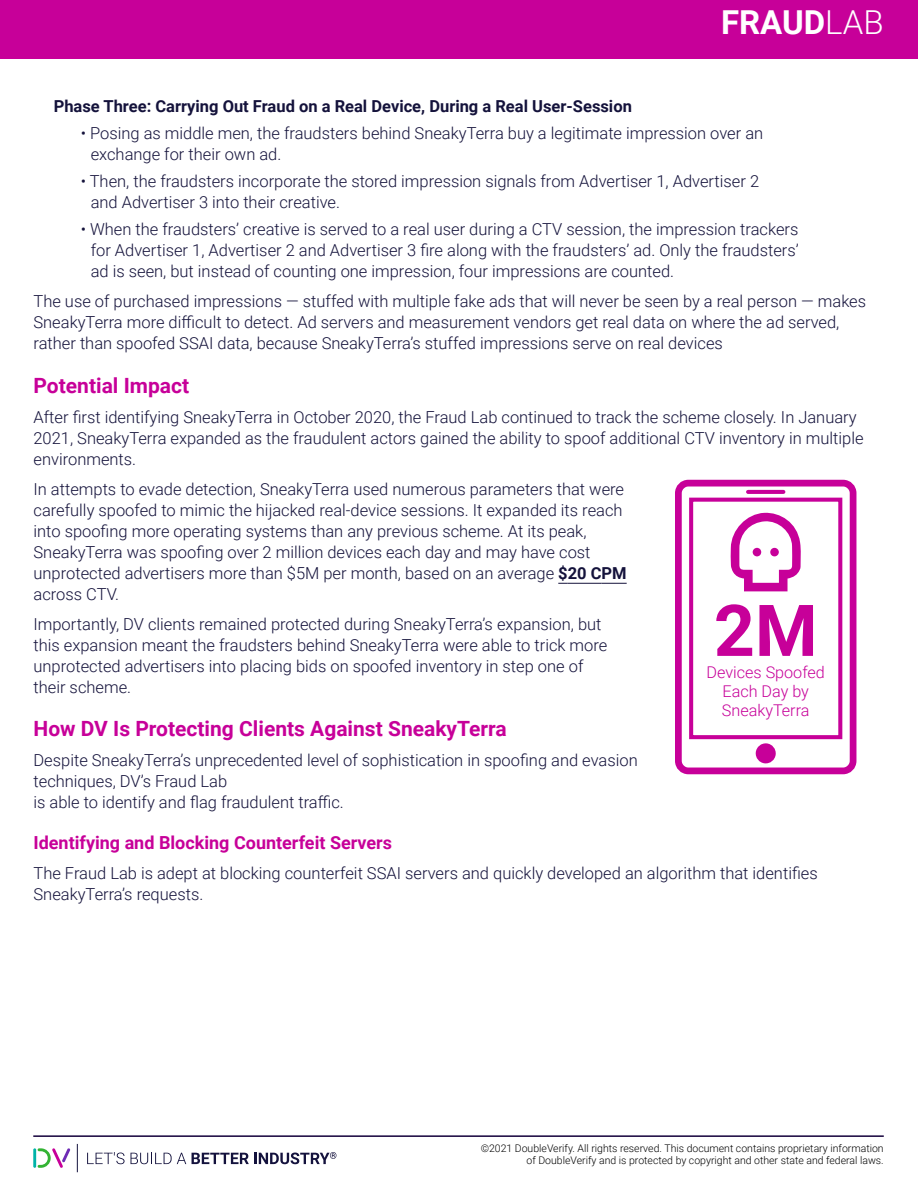
<style>
.page{position:relative;width:918px;height:1188px;background:#fff}
.page>*{position:absolute;margin:0;border:0;box-sizing:border-box;transform-origin:0 0}
.t1{font:700 71.55px "Roboto";color:#c70099}
.t2{font:700 33px "Roboto";color:#fff}
.t3{font:700 21px "Roboto";color:#c70099}
.t4{font:700 18px "Roboto";color:#c70099}
.t5{font:300 16.5px/21px "Roboto";color:#14123b}
.t6{font:700 16.5px "Roboto";color:#14123b}
.t7{font:300 16.2px/19.5px "Roboto";color:#c70099}
.t8{font:300 10.5px/12.6px "Roboto";color:#000;text-align:right}
.s1{font-weight:300}
.s2{font-weight:700}
</style>
<div class="page">
<hr style="left:33px;top:1135px;width:851px;height:2px;background:#14003b">
<svg style="left:87px;top:1152px;width:38px;height:12px"></svg>
<svg style="left:131px;top:1153px;width:55px;height:11px"></svg>
<svg style="left:192px;top:1152px;width:144px;height:12px"></svg>
<hr style="left:33px;top:1148px;width:3px;height:20px;background:#00b3a8">
<svg style="left:38px;top:1148px;width:32px;height:20px"></svg>
<svg style="left:77px;top:1144px;width:1px;height:28px"></svg>
<div style="left:0;top:0;width:917px;height:58px;background:#c70099"></div>
<hr style="left:568px;top:583px;width:34px;height:1px;background:#14123b">
<svg style="left:602px;top:583px;width:25px;height:1px"></svg>
<div style="left:675px;top:480px;width:181px;height:294px;border:7px solid #c70099;border-radius:10px"></div>
<div style="left:689px;top:498px;width:153px;height:241px;border:4px solid #c70099"></div>
<svg style="left:748px;top:490px;width:35px;height:4px"></svg>
<svg style="left:755px;top:743px;width:21px;height:21px"></svg>
<svg style="left:731px;top:512px;width:70px;height:79px"></svg>
<div style="left:753px;top:548px;width:8px;height:8px;background:#c70099;border-radius:50%"></div>
<div style="left:770px;top:548px;width:9px;height:8px;background:#c70099;border-radius:50%"></div>
<h2 class="t2" style="left:721px;top:-1px;width:164px">FRAUD<span class="s1">LAB</span></h2>
<p class="t6" style="left:54px;top:95px;width:580px">Phase Three: Carrying Out Fraud on a Real Device, During a Real User-Session</p>
<p class="t5" style="left:91px;top:122px;width:674px;text-indent:-10px">• Posing as middle men, the fraudsters behind SneakyTerra buy a legitimate impression over an exchange for their own ad.</p>
<p class="t5" style="left:91px;top:170px;width:670px;text-indent:-10px">• Then, the fraudsters incorporate the stored impression signals from Advertiser 1, Advertiser 2 and Advertiser 3 into their creative.</p>
<p class="t5" style="left:91px;top:218px;width:710px;text-align:justify;text-indent:-10px">• When the fraudsters’ creative is served to a real user during a CTV session, the impression trackers for Advertiser 1, Advertiser 2 and Advertiser 3 fire along with the fraudsters’ ad. Only the fraudsters’ ad is seen, but instead of counting one impression, four impressions are counted.</p>
<p class="t5" style="left:34px;top:290px;width:834px">The use of purchased impressions — stuffed with multiple fake ads that will never be seen by a real person — makes<br>SneakyTerra more difficult to detect. Ad servers and measurement vendors get real data on where the ad served, rather than spoofed SSAI data, because SneakyTerra’s stuffed impressions serve on real devices</p>
<p class="t3" style="left:34px;top:371px;width:157px">Potential Impact</p>
<p class="t5" style="left:34px;top:406px;width:832px">After first identifying SneakyTerra in October 2020, the Fraud Lab continued to track the scheme closely. In January<br>2021, SneakyTerra expanded as the fraudulent actors gained the ability to spoof additional CTV inventory in multiple environments.</p>
<p class="t5" style="left:34px;top:478px;width:595px">In attempts to evade detection, SneakyTerra used numerous parameters that were carefully spoofed to mimic the hijacked real-device sessions. It expanded its reach into spoofing more operating systems than any previous scheme. At its peak, SneakyTerra was spoofing over 2 million devices each day and may have cost unprotected advertisers more than $5M per month, based on an average <span class="s2">$20 CPM </span>across CTV.</p>
<p class="t5" style="left:34px;top:613px;width:575px">Importantly, DV clients remained protected during SneakyTerra’s expansion, but this expansion meant the fraudsters behind SneakyTerra were able to trick more unprotected advertisers into placing bids on spoofed inventory in step one of their scheme.</p>
<p class="t3" style="left:34px;top:714px;width:475px">How DV Is Protecting Clients Against SneakyTerra</p>
<p class="t5" style="left:34px;top:749px;width:606px">Despite SneakyTerra’s unprecedented level of sophistication in spoofing and evasion techniques, DV’s Fraud Lab<br>is able to identify and flag fraudulent traffic.</p>
<p class="t4" style="left:34px;top:830px;width:360px">Identifying and Blocking Counterfeit Servers</p>
<p class="t5" style="left:34px;top:862px;width:786px">The Fraud Lab is adept at blocking counterfeit SSAI servers and quickly developed an algorithm that identifies<br>SneakyTerra’s requests.</p>
<h1 class="t1" style="left:714px;top:580px;width:105px">2M</h1>
<p class="t7" style="left:722px;top:681px;width:89px">Each Day by<br>SneakyTerra</p>
<p class="t7" style="left:707px;top:661px;width:120px">Devices Spoofed</p>
<p class="t8" style="left:481px;top:1141px;width:405px">©2021 DoubleVerify. All rights reserved. This document contains proprietary information of DoubleVerify and is protected by copyright and other state and federal laws.</p>
</div>
